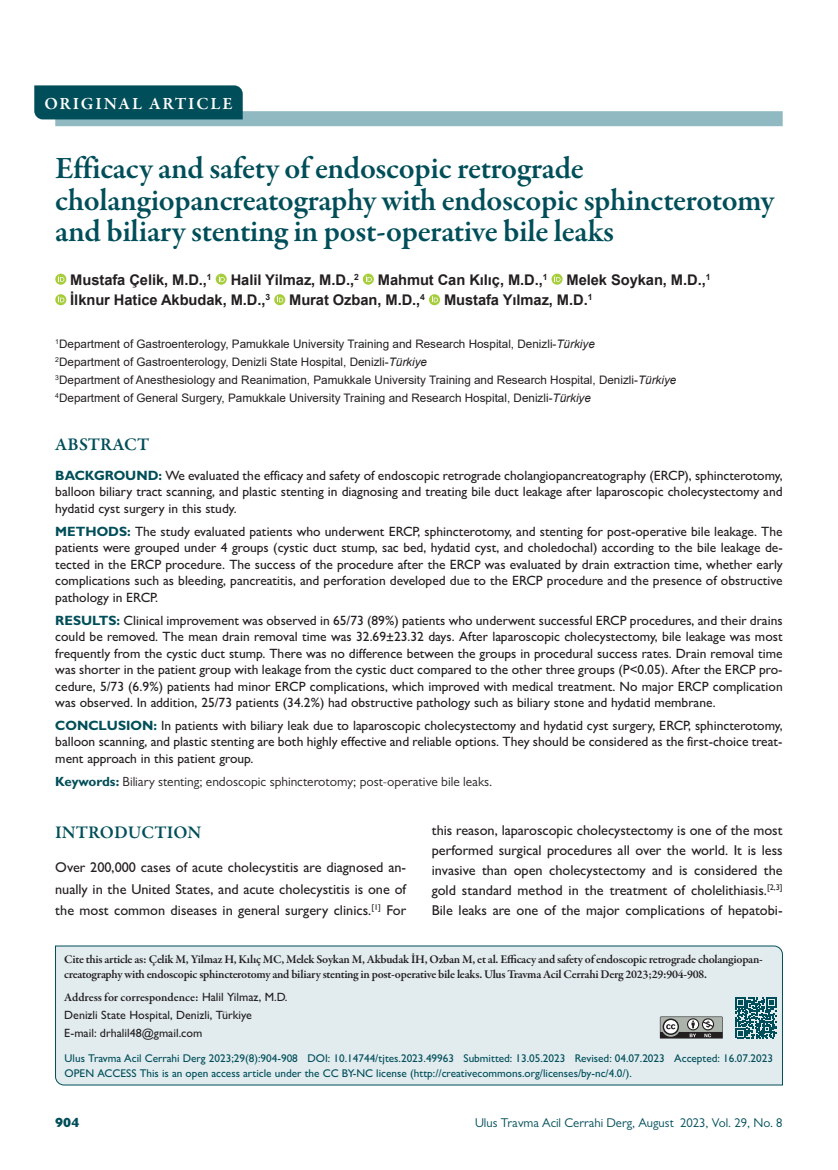
<style>
.page{position:relative;width:838px;height:1170px;background:#fff}
.page>*{position:absolute;margin:0;border:0;box-sizing:border-box;transform-origin:0 0}
.t1{font:600 31.5px/31.5px "Garamond Premr Pro";letter-spacing:-.01em;color:#004e59}
.t2{font:600 18px "Garamond Premr Pro";letter-spacing:.005em;color:#004e59}
.t3{font:600 17.25px "Garamond Premr Pro";letter-spacing:.105em;color:#fff}
.t4{font:700 14.7px "Arial";letter-spacing:-.005em;color:#231f20}
.t5{font:500 14.25px/20px "Gill Sans MT Pro";color:#231f20;text-align:justify}
.t6{font:500 13.5px/16.5px "Gill Sans MT Pro";color:#231f20;text-align:justify}
.t7{font:800 13.5px "Gill Sans MT Pro";color:#004e59}
.t8{font:13.35px "Gill Sans MT Pro";color:#231f20}
.t9{font:12.75px "Gill Sans MT Pro";color:#004e59}
.t10{font:600 12px/15px "Garamond Premr Pro";letter-spacing:-.02em;color:#231f20}
.t11{font:500 12px/18px "Gill Sans MT Pro";color:#231f20}
.t12{font:11.7px/18px "Arial";color:#231f20}
.t13{font:500 11.25px/15px "Gill Sans MT Pro";color:#004e59}
.s1{font-style:italic}
.s2{font-weight:700;color:#004e59}
.s3{font-family:"Gill Sans MT Pro";font-weight:500}
</style>
<div class="page">
<div style="left:55px;top:111px;width:727px;height:15px;background:#90b9c1"></div>
<div style="left:55px;top:945px;width:728px;height:140px;background:#e2ecef"></div>
<svg style="left:735px;top:997px;width:41px;height:41px"></svg>
<svg style="left:660px;top:1016px;width:63px;height:22px"></svg>
<div style="left:34px;top:85px;width:209px;height:34px;background:#004e59"></div>
<svg style="left:55px;top:273px;width:11px;height:12px"></svg>
<svg style="left:58px;top:275px;width:6px;height:7px"></svg>
<svg style="left:216px;top:273px;width:11px;height:12px"></svg>
<svg style="left:219px;top:275px;width:6px;height:7px"></svg>
<svg style="left:363px;top:273px;width:11px;height:12px"></svg>
<svg style="left:366px;top:275px;width:6px;height:7px"></svg>
<svg style="left:551px;top:273px;width:11px;height:12px"></svg>
<svg style="left:554px;top:275px;width:6px;height:7px"></svg>
<svg style="left:55px;top:294px;width:11px;height:11px"></svg>
<svg style="left:58px;top:296px;width:6px;height:6px"></svg>
<svg style="left:274px;top:294px;width:11px;height:11px"></svg>
<svg style="left:277px;top:296px;width:6px;height:6px"></svg>
<svg style="left:429px;top:294px;width:11px;height:11px"></svg>
<svg style="left:432px;top:296px;width:6px;height:6px"></svg>
<p class="t3" style="left:44px;top:93px;width:190px">ORIGINAL ARTICLE</p>
<h1 class="t1" style="left:55px;top:153px;width:720px">Efficacy and safety of endoscopic retrograde cholangiopancreatography with endoscopic sphincterotomy and biliary stenting in post-operative bile leaks</h1>
<p class="t4" style="left:70px;top:269px;width:143px">Mustafa Çelik, M.D.,<sup>1</sup></p>
<p class="t4" style="left:231px;top:269px;width:130px">Halil Yilmaz, M.D.,<sup>2</sup></p>
<p class="t4" style="left:378px;top:269px;width:171px">Mahmut Can Kılıç, M.D.,<sup>1</sup></p>
<p class="t4" style="left:566px;top:269px;width:145px">Melek Soykan, M.D.,<sup>1</sup></p>
<p class="t4" style="left:70px;top:290px;width:201px">İlknur Hatice Akbudak, M.D.,<sup>3</sup></p>
<p class="t4" style="left:289px;top:290px;width:137px">Murat Ozban, M.D.,<sup>4</sup></p>
<p class="t4" style="left:444px;top:290px;width:150px">Mustafa Yılmaz, M.D.<sup>1</sup></p>
<p class="t12" style="left:55px;top:334px;width:622px"><sup>1</sup>Department of Gastroenterology, Pamukkale University Training and Research Hospital, Denizli-<span class="s1">Türkiye<br></span><sup>2</sup>Department of Gastroenterology, Denizli State Hospital, Denizli-<span class="s1">Türkiye<br></span><sup>3</sup>Department of Anesthesiology and Reanimation, Pamukkale University Training and Research Hospital, Denizli-<span class="s1">Türkiye </span><sup>4</sup>Department of General Surgery, Pamukkale University Training and Research Hospital, Denizli-<span class="s1">Türkiye</span></p>
<h2 class="t2" style="left:55px;top:434px;width:95px">ABSTRACT</h2>
<p class="t6" style="left:55px;top:466px;width:729px"><span class="s2">BACKGROUND:</span> We evaluated the efficacy and safety of endoscopic retrograde cholangiopancreatography (ERCP), sphincterotomy, balloon biliary tract scanning, and plastic stenting in diagnosing and treating bile duct leakage after laparoscopic cholecystectomy and hydatid cyst surgery in this study.</p>
<p class="t6" style="left:55px;top:522px;width:729px"><span class="s2">METHODS:</span> The study evaluated patients who underwent ERCP, sphincterotomy, and stenting for post-operative bile leakage. The patients were grouped under 4 groups (cystic duct stump, sac bed, hydatid cyst, and choledochal) according to the bile leakage de&shy;tected in the ERCP procedure. The success of the procedure after the ERCP was evaluated by drain extraction time, whether early complications such as bleeding, pancreatitis, and perforation developed due to the ERCP procedure and the presence of obstructive pathology in ERCP.</p>
<p class="t6" style="left:55px;top:611px;width:729px"><span class="s2">RESULTS:</span> Clinical improvement was observed in 65/73 (89%) patients who underwent successful ERCP procedures, and their drains could be removed. The mean drain removal time was 32.69±23.32 days. After laparoscopic cholecystectomy, bile leakage was most frequently from the cystic duct stump. There was no difference between the groups in procedural success rates. Drain removal time was shorter in the patient group with leakage from the cystic duct compared to the other three groups (P&lt;0.05). After the ERCP pro&shy;cedure, 5/73 (6.9%) patients had minor ERCP complications, which improved with medical treatment. No major ERCP complication was observed. In addition, 25/73 patients (34.2%) had obstructive pathology such as biliary stone and hydatid membrane.</p>
<p class="t6" style="left:55px;top:717px;width:729px"><span class="s2">CONCLUSION:</span> In patients with biliary leak due to laparoscopic cholecystectomy and hydatid cyst surgery, ERCP, sphincterotomy, balloon scanning, and plastic stenting are both highly effective and reliable options. They should be considered as the first-choice treat&shy;ment approach in this patient group.</p>
<p class="t8" style="left:55px;top:773px;width:438px"><span class="s2">Keywords:</span> Biliary stenting; endoscopic sphincterotomy; post-operative bile leaks.</p>
<h2 class="t2" style="left:55px;top:821px;width:148px">INTRODUCTION</h2>
<p class="t5" style="left:55px;top:856px;width:352px;line-height:21.1px">Over 200,000 cases of acute cholecystitis are diagnosed an&shy;nually in the United States, and acute cholecystitis is one of the most common diseases in general surgery clinics.<sup>[1]</sup> For</p>
<p class="t5" style="left:432px;top:820px;width:352px">this reason, laparoscopic cholecystectomy is one of the most performed surgical procedures all over the world. It is less invasive than open cholecystectomy and is considered the gold standard method in the treatment of cholelithiasis.<sup>[2,3] </sup>Bile leaks are one of the major complications of hepatobi-</p>
<p class="t10" style="left:64px;top:952px;width:700px">Cite this article as: Çelik M, Yilmaz H, Kılıç MC, Melek Soykan M, Akbudak İH, Ozban M, et al. Efficacy and safety of endoscopic retrograde cholangiopan&shy;creatography with endoscopic sphincterotomy and biliary stenting in post-operative bile leaks. Ulus Travma Acil Cerrahi Derg 2023;29:904-908.</p>
<p class="t10" style="left:64px;top:989px;width:225px">Address for correspondence: <span class="s3">Halil Yilmaz, M.D.</span></p>
<p class="t11" style="left:64px;top:1005px;width:189px">Denizli State Hospital, Denizli, Türkiye<br>E-mail: drhalil48@gmail.com</p>
<p class="t13" style="left:65px;top:1050px;width:710px">Ulus Travma Acil Cerrahi Derg 2023;29(8):904-908 DOI: 10.14744/tjtes.2023.49963 Submitted: 13.05.2023 Revised: 04.07.2023 Accepted: 16.07.2023<br>OPEN ACCESS This is an open access article under the CC BY-NC license (http://creativecommons.org/licenses/by-nc/4.0/).</p>
<p class="t7" style="left:55px;top:1114px;width:26px">904</p>
<p class="t9" style="left:475px;top:1115px;width:309px">Ulus Travma Acil Cerrahi Derg, August 2023, Vol. 29, No. 8</p>
</div>
